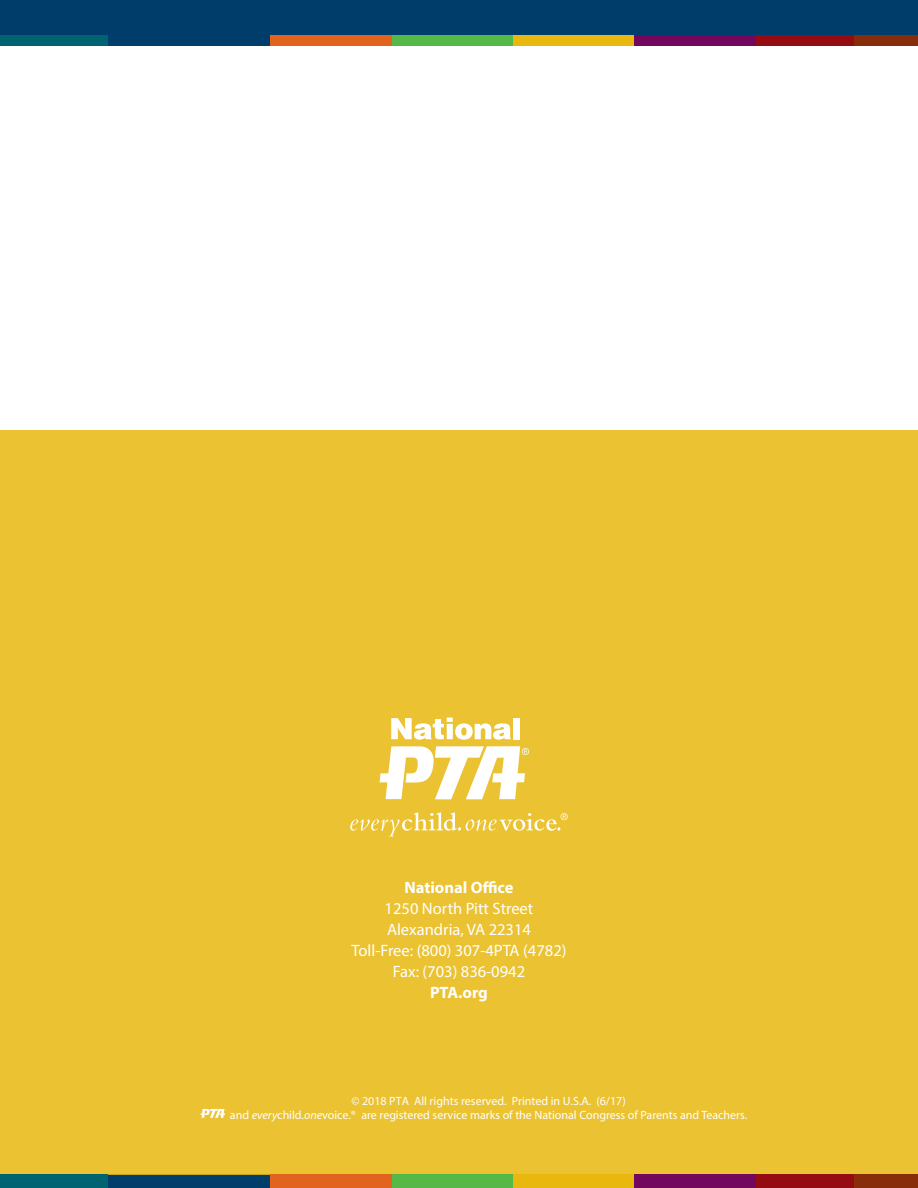
<style>
.page{position:relative;width:918px;height:1188px;background:#fff}
.page>*{position:absolute;margin:0;border:0;box-sizing:border-box;transform-origin:0 0}
.t1{font:16.5px "Myriad Pro";color:#fff}
.t2{font:700 16.5px "Myriad Pro";color:#fff}
.t3{font:12px/14.2px "Myriad Pro";color:#fff;text-align:center}
.s1{font-style:italic}
</style>
<div class="page">
<div style="left:0;top:0;width:295px;height:46px;background:#003d6a"></div>
<div style="left:270px;top:0;width:122px;height:46px;background:#e1631e"></div>
<div style="left:513px;top:0;width:121px;height:46px;background:#e8b80e"></div>
<div style="left:634px;top:0;width:122px;height:46px;background:#73075e"></div>
<div style="left:854px;top:0;width:64px;height:46px;background:#882d09"></div>
<div style="left:0;top:0;width:108px;height:46px;background:#006372"></div>
<div style="left:72px;top:1175px;width:213px;height:13px;background:#003d6a"></div>
<div style="left:368px;top:0;width:145px;height:45px;background:#56b947"></div>
<div style="left:270px;top:0;width:122px;height:45px;background:#e1631e"></div>
<div style="left:756px;top:0;width:122px;height:45px;background:#940c12"></div>
<div style="left:854px;top:0;width:64px;height:45px;background:#882d09"></div>
<div style="left:0;top:431px;width:918px;height:744px;background:#ebc232"></div>
<div style="left:270px;top:0;width:648px;height:35px;background:#003d6a"></div>
<div style="left:0;top:0;width:108px;height:35px;background:#003d6a"></div>
<div style="left:368px;top:1175px;width:145px;height:13px;background:#56b947"></div>
<div style="left:270px;top:1175px;width:122px;height:13px;background:#e1631e"></div>
<div style="left:513px;top:1175px;width:121px;height:13px;background:#e8b80e"></div>
<div style="left:634px;top:1175px;width:122px;height:13px;background:#73075e"></div>
<div style="left:756px;top:1175px;width:122px;height:13px;background:#940c12"></div>
<div style="left:854px;top:1175px;width:64px;height:13px;background:#882d09"></div>
<div style="left:0;top:1175px;width:108px;height:13px;background:#006372"></div>
<svg style="left:350px;top:813px;width:218px;height:23px"></svg>
<svg style="left:380px;top:746px;width:149px;height:53px"></svg>
<svg style="left:391px;top:718px;width:120px;height:22px"></svg>
<div style="left:513px;top:718px;width:6px;height:21px;background:#fff"></div>
<svg style="left:201px;top:1109px;width:25px;height:9px"></svg>
<p class="t2" style="left:404px;top:876px;width:111px">National Office</p>
<p class="t1" style="left:385px;top:898px;width:150px">1250 North Pitt Street</p>
<p class="t1" style="left:387px;top:919px;width:145px">Alexandria, VA 22314</p>
<p class="t1" style="left:352px;top:940px;width:216px">Toll-Free: (800) 307-4PTA (4782)</p>
<p class="t1" style="left:393px;top:961px;width:134px">Fax: (703) 836-0942</p>
<p class="t2" style="left:430px;top:981px;width:59px">PTA.org</p>
<p class="t3" style="left:230px;top:1093px;width:519px">© 2018 PTA All rights reserved. Printed in U.S.A. (6/17)<br>and <span class="s1">every</span>child.<span class="s1">one</span>voice.® are registered service marks of the National Congress of Parents and Teachers.</p>
</div>
